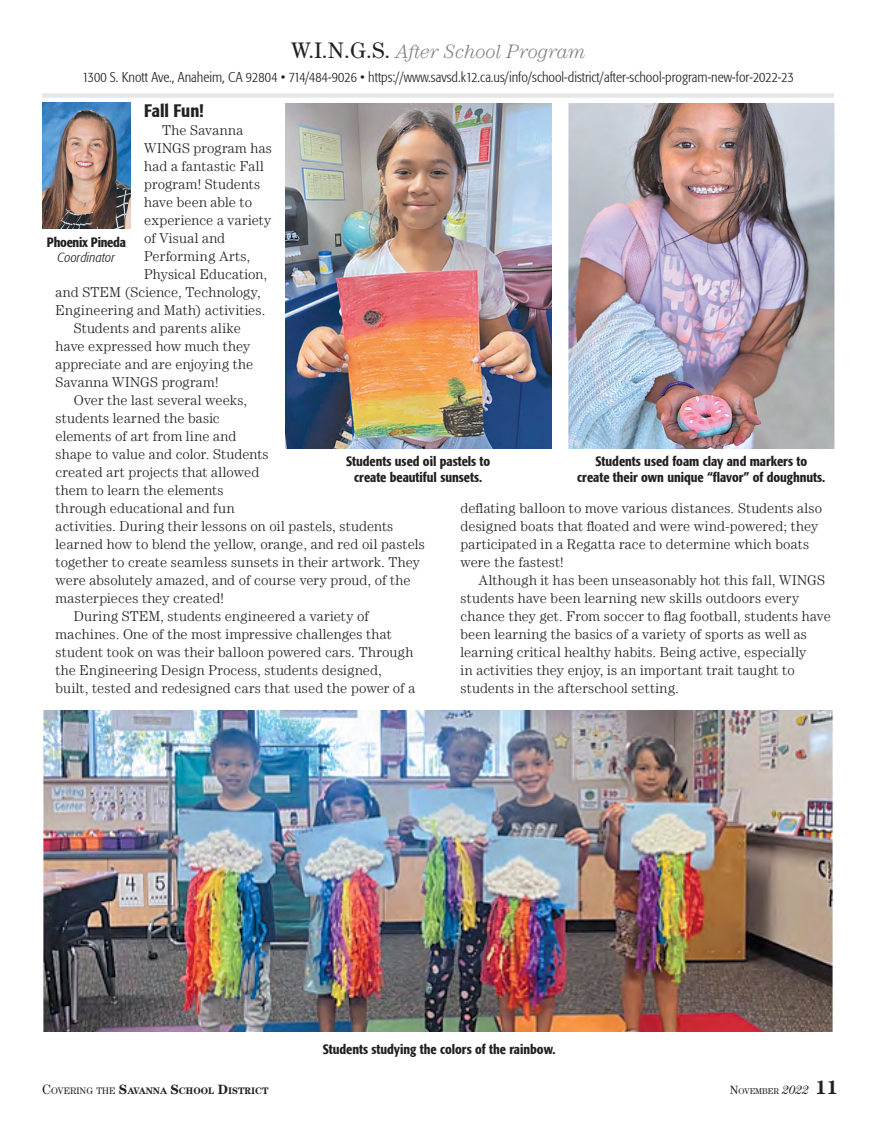
<style>
.page{position:relative;width:878px;height:1121px;background:#fff}
.page>*{position:absolute;margin:0;border:0;box-sizing:border-box;transform-origin:0 0}
.t1{font:italic 300 19.5px "Century LT";letter-spacing:-.005em;color:#808285}
.t2{font:500 condensed 18px "Formata";color:#231f20}
.t3{font:300 14.25px/18px "Century LT";letter-spacing:.01em;color:#231f20}
.t4{font:300 condensed 14.25px "Formata";color:#231f20}
.t5{font:300 14.25px "Century LT";letter-spacing:.03em;color:#231f20}
.t6{font:500 condensed 13.5px/16.5px "Formata";color:#231f20;text-align:center}
.t7{font:500 condensed 13.5px "Formata";letter-spacing:-.02em;color:#231f20}
.t8{font:italic 300 condensed 13.5px "Formata";letter-spacing:.005em;color:#231f20}
.t9{font:700 9.45px "Century LT";color:#231f20}
.t10{font:8.4px "Century LT";color:#231f20}
.s1{font-weight:400;font-style:normal;font-size:22.5px;color:#231f20}
.s2{font-weight:400;font-size:13.5px}
.s3{font-weight:400}
.s4{font-size:13.5px}
.s5{font-size:12px}
.s6{font-style:italic;font-size:12px}
.s7{font-weight:700;font-size:19.5px}
</style>
<div class="page">
<div style="left:42px;top:93px;width:792px;height:5px;background:#e6e7e8"></div>
<img style="left:42px;top:103px;width:89px;height:126px">
<img style="left:286px;top:103px;width:266px;height:345px">
<img style="left:568px;top:103px;width:266px;height:345px">
<img style="left:42px;top:710px;width:791px;height:322px">
<h1 class="t1" style="left:291px;top:41px;width:296px"><span class="s1">W.I.N.G.S.</span> After School Program</h1>
<p class="t4" style="left:83px;top:69px;width:713px">1300 S. Knott Ave., Anaheim, CA 92804 • 714/484-9026 • https://www.savsd.k12.ca.us/info/school-district/after-school-program-new-for-2022-23</p>
<p class="t2" style="left:144px;top:99px;width:61px">Fall Fun!</p>
<p class="t3" style="left:162px;top:120px;width:82px">The Savanna</p>
<p class="t3" style="left:144px;top:138px;width:129px">WINGS program has</p>
<p class="t3" style="left:144px;top:156px;width:121px">had a fantastic Fall</p>
<p class="t3" style="left:144px;top:174px;width:118px">program! Students</p>
<p class="t3" style="left:144px;top:192px;width:109px">have been able to</p>
<p class="t3" style="left:144px;top:210px;width:129px">experience a variety</p>
<p class="t3" style="left:144px;top:228px;width:82px">of Visual and</p>
<p class="t5" style="left:144px;top:247px;width:108px">Performing Arts,</p>
<p class="t3" style="left:144px;top:264px;width:124px">Physical Education,</p>
<p class="t3" style="left:56px;top:282px;width:206px">and STEM (Science, Technology,</p>
<p class="t3" style="left:56px;top:300px;width:211px">Engineering and Math) activities.</p>
<p class="t3" style="left:74px;top:318px;width:169px">Students and parents alike</p>
<p class="t3" style="left:56px;top:336px;width:196px">have expressed how much they</p>
<p class="t3" style="left:56px;top:354px;width:199px">appreciate and are enjoying the</p>
<p class="t3" style="left:56px;top:372px;width:164px">Savanna WINGS program!</p>
<p class="t3" style="left:74px;top:390px;width:175px">Over the last several weeks,</p>
<p class="t3" style="left:56px;top:408px;width:166px">students learned the basic</p>
<p class="t3" style="left:56px;top:426px;width:182px">elements of art from line and</p>
<p class="t3" style="left:56px;top:444px;width:214px">shape to value and color. Students</p>
<p class="t3" style="left:56px;top:462px;width:205px">created art projects that allowed</p>
<p class="t3" style="left:56px;top:480px;width:169px">them to learn the elements</p>
<p class="t3" style="left:56px;top:498px;width:180px">through educational and fun</p>
<p class="t3" style="left:56px;top:516px;width:339px">activities. During their lessons on oil pastels, students</p>
<p class="t3" style="left:56px;top:534px;width:371px">learned how to blend the yellow, orange, and red oil pastels</p>
<p class="t3" style="left:56px;top:552px;width:366px">together to create seamless sunsets in their artwork. They</p>
<p class="t3" style="left:56px;top:570px;width:356px">were absolutely amazed, and of course very proud, of the</p>
<p class="t3" style="left:56px;top:588px;width:170px">masterpieces they created!</p>
<p class="t3" style="left:74px;top:606px;width:297px">During STEM, students engineered a variety of</p>
<p class="t3" style="left:56px;top:624px;width:337px">machines. One of the most impressive challenges that</p>
<p class="t3" style="left:56px;top:642px;width:359px">student took on was their balloon powered cars. Through</p>
<p class="t3" style="left:56px;top:660px;width:328px">the Engineering Design Process, students designed,</p>
<p class="t3" style="left:56px;top:678px;width:361px">built, tested and redesigned cars that used the power of a</p>
<p class="t7" style="left:47px;top:234px;width:80px">Phoenix Pineda</p>
<p class="t8" style="left:58px;top:250px;width:59px">Coordinator</p>
<p class="t6" style="left:346px;top:452px;width:146px">Students used oil pastels to create beautiful sunsets.</p>
<p class="t6" style="left:577px;top:452px;width:250px">Students used foam clay and markers to<br>create their own unique “flavor” of doughnuts.</p>
<p class="t3" style="left:460px;top:499px;width:363px">deflating balloon to move various distances. Students also designed boats that floated and were wind-powered; they participated in a Regatta race to determine which boats were the fastest!</p>
<p class="t3" style="left:460px;top:571px;width:372px;text-indent:18px">Although it has been unseasonably hot this fall, WINGS students have been learning new skills outdoors every chance they get. From soccer to flag football, students have been learning the basics of a variety of sports as well as learning critical healthy habits. Being active, especially<br>in activities they enjoy, is an important trait taught to students in the afterschool setting.</p>
<p class="t6" style="left:323px;top:1041px;width:234px">Students studying the colors of the rainbow.</p>
<p class="t9" style="left:42px;top:1085px;width:228px"><span class="s2">C</span><span class="s3">OVERING THE</span> <span class="s4">S</span>AVANNA <span class="s4">S</span>CHOOL <span class="s4">D</span>ISTRICT</p>
<p class="t10" style="left:729px;top:1086px;width:110px"><span class="s5">N</span>OVEMBER <span class="s6">2022</span> <span class="s7">11</span></p>
</div>
